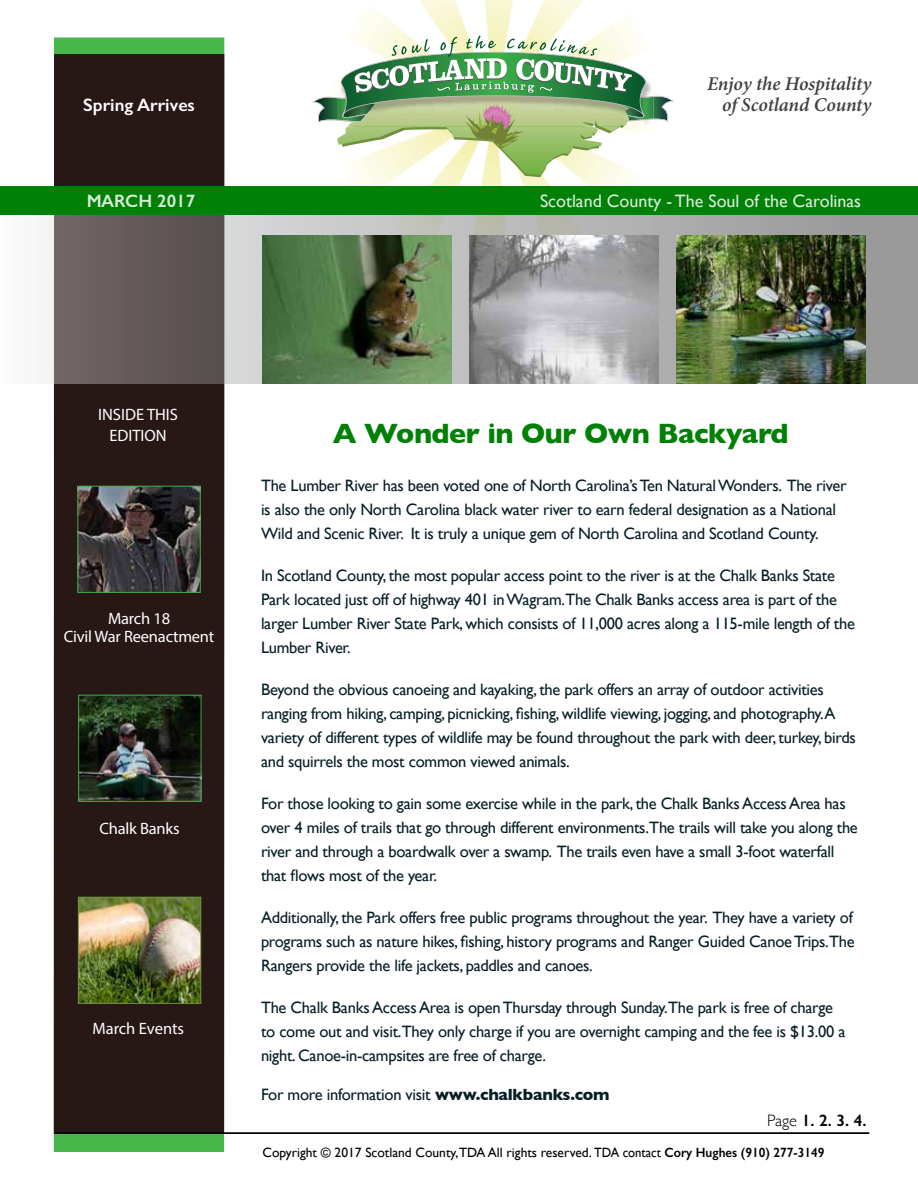
<style>
.page{position:relative;width:918px;height:1188px;background:#fff}
.page>*{position:absolute;margin:0;border:0;box-sizing:border-box;transform-origin:0 0}
.t1{font:700 28.5px "Gill Sans";letter-spacing:-.015em;color:#008006}
.t2{font:italic 600 19.5px/21px "Minion Pro";letter-spacing:-.01em;color:#404040;text-align:right}
.t3{font:18px "Gill Sans";color:#fff}
.t4{font:600 18px "Gill Sans";color:#fff}
.t5{font:16.5px/24px "Gill Sans";letter-spacing:-.015em;color:#061e25}
.t6{font:16.5px/21px "Myriad Pro";letter-spacing:-.01em;color:#fff;text-align:center}
.t7{font:600 16.5px "Gill Sans";color:#000}
.t8{font:13.5px "Gill Sans";color:#000}
.s1{font-weight:700}
.s2{font-weight:300}
.s3{font-weight:600}
</style>
<div class="page">
<div style="left:54px;top:38px;width:170px;height:1114px;background:#48b749"></div>
<div style="left:54px;top:54px;width:170px;height:1080px;background:#281815"></div>
<img style="left:80px;top:488px;width:118px;height:103px">
<div style="left:78px;top:486px;width:122px;height:107px;border:1px solid #41ad49"></div>
<img style="left:80px;top:697px;width:119px;height:103px">
<div style="left:78px;top:695px;width:123px;height:107px;border:1px solid #41ad49"></div>
<img style="left:80px;top:899px;width:119px;height:103px">
<div style="left:78px;top:897px;width:123px;height:107px;border:1px solid #70923f"></div>
<img style="left:357px;top:0;width:276px;height:186px">
<svg style="left:312px;top:36px;width:362px;height:141px"></svg>
<svg style="left:0;top:214px;width:918px;height:169px;background:#999895"></svg>
<div style="left:0;top:186px;width:918px;height:28px;background:#008006"></div>
<hr style="left:56px;top:1132px;width:813px;height:2px;background:#000">
<img style="left:263px;top:235px;width:189px;height:148px">
<img style="left:470px;top:235px;width:189px;height:148px">
<img style="left:677px;top:235px;width:189px;height:148px">
<p class="t4" style="left:83px;top:94px;width:113px">Spring Arrives</p>
<p class="t4" style="left:86px;top:190px;width:111px">MARCH 2017</p>
<p class="t2" style="left:707px;top:73px;width:166px">Enjoy the Hospitality of Scotland County</p>
<p class="t3" style="left:540px;top:190px;width:323px">Scotland County - The Soul of the Carolinas</p>
<p class="t6" style="left:98px;top:404px;width:81px">INSIDE THIS<br>EDITION</p>
<p class="t6" style="left:64px;top:609px;width:152px;line-height:18px">March 18<br>Civil War Reenactment</p>
<p class="t6" style="left:100px;top:817px;width:82px">Chalk Banks</p>
<p class="t6" style="left:92px;top:1018px;width:93px">March Events</p>
<h1 class="t1" style="left:333px;top:410px;width:457px">A Wonder in Our Own Backyard</h1>
<p class="t5" style="left:261px;top:473px;width:587px">The Lumber River has been voted one of North Carolina’s Ten Natural Wonders. The river is also the only North Carolina black water river to earn federal designation as a National<br>Wild and Scenic River. It is truly a unique gem of North Carolina and Scotland County.</p>
<p class="t5" style="left:261px;top:563px;width:595px">In Scotland County, the most popular access point to the river is at the Chalk Banks State Park located just off of highway 401 in Wagram.The Chalk Banks access area is part of the larger Lumber River State Park, which consists of 11,000 acres along a 115-mile length of the Lumber River.</p>
<p class="t5" style="left:261px;top:677px;width:597px">Beyond the obvious canoeing and kayaking, the park offers an array of outdoor activities ranging from hiking, camping, picnicking, fishing, wildlife viewing, jogging, and photography.A variety of different types of wildlife may be found throughout the park with deer, turkey, birds and squirrels the most common viewed animals.</p>
<p class="t5" style="left:261px;top:791px;width:598px">For those looking to gain some exercise while in the park, the Chalk Banks Access Area has over 4 miles of trails that go through different environments.The trails will take you along the river and through a boardwalk over a swamp. The trails even have a small 3-foot waterfall that flows most of the year.</p>
<p class="t5" style="left:261px;top:905px;width:595px">Additionally, the Park offers free public programs throughout the year. They have a variety of programs such as nature hikes, fishing, history programs and Ranger Guided Canoe Trips.The<br>Rangers provide the life jackets, paddles and canoes.</p>
<p class="t5" style="left:261px;top:995px;width:586px">The Chalk Banks Access Area is open Thursday through Sunday.The park is free of charge to come out and visit.They only charge if you are overnight camping and the fee is $13.00 a night. Canoe-in-campsites are free of charge.</p>
<p class="t5" style="left:261px;top:1082px;width:350px">For more information visit <span class="s1">www.chalkbanks.com</span></p>
<p class="t7" style="left:767px;top:1111px;width:101px"><span class="s2">Page</span> 1. 2. 3. 4.</p>
<p class="t8" style="left:263px;top:1145px;width:563px">Copyright © 2017 Scotland County,TDA All rights reserved. TDA contact <span class="s3">Cory Hughes (910) 277-3149</span></p>
</div>
